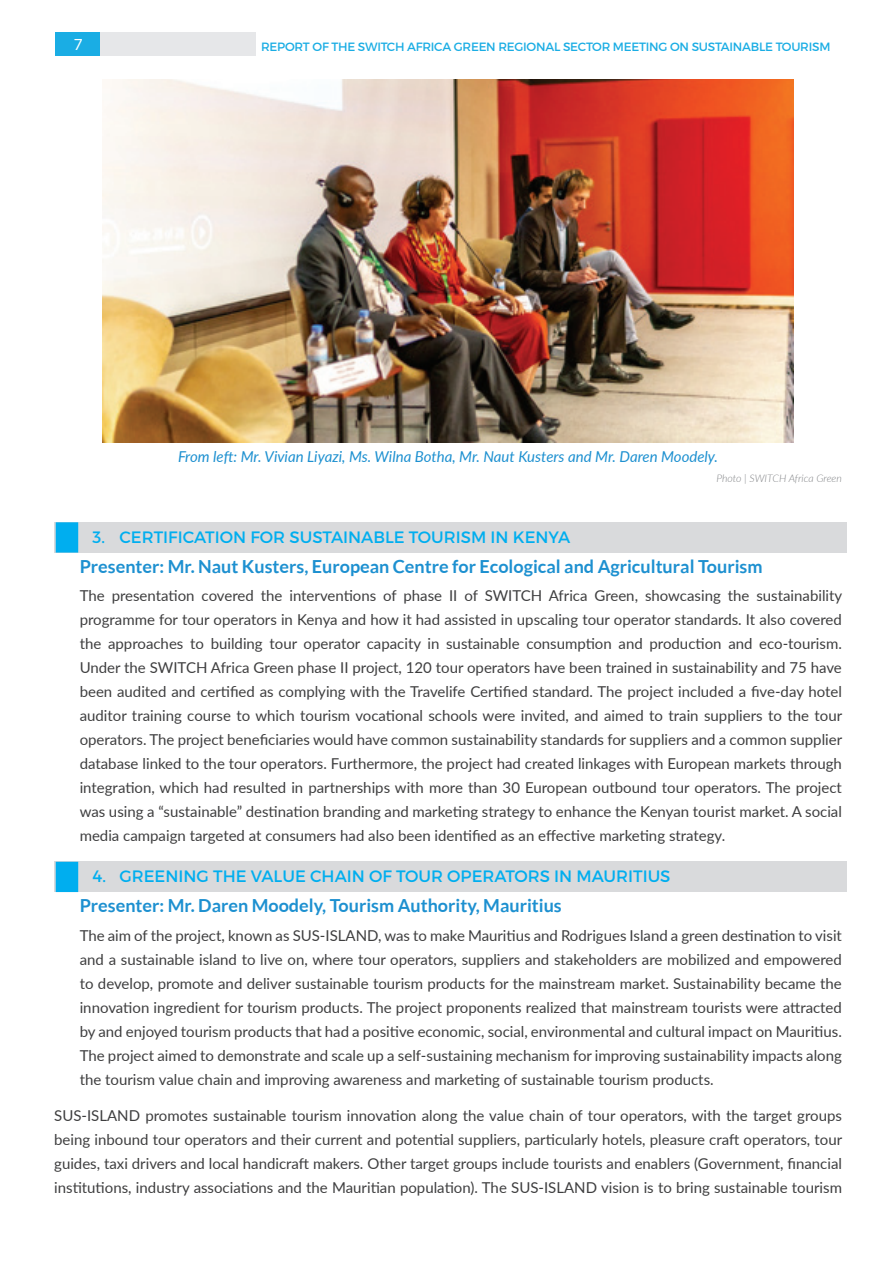
<style>
.page{position:relative;width:893px;height:1263px;background:#fff}
.page>*{position:absolute;margin:0;border:0;box-sizing:border-box;transform-origin:0 0}
.presenter{font:700 18px "Lato";color:#1d90d0}
.t1{font:16.5px "Montserrat";color:#00aeef}
.t2{font:15.3px "Lato";color:#fff}
.Presenter_content{font:15px/24px "Lato";color:#3e3e3f;text-align:justify}
.content{font:15px/24px "Lato";color:#3e3e3f;text-align:justify}
.t3{font:italic 15px "Lato";color:#1d90d0}
.t4{font:12px "Montserrat";letter-spacing:-.02em;color:#1aade4}
.credit{font:italic 300 10.5px "Lato";color:#808285}
</style>
<div class="page">
<div style="left:54px;top:522px;width:792px;height:31px;background:#d9dadc"></div>
<div style="left:56px;top:522px;width:22px;height:31px;background:#00aeef"></div>
<div style="left:54px;top:862px;width:792px;height:30px;background:#d9dadc"></div>
<div style="left:56px;top:862px;width:22px;height:30px;background:#00aeef"></div>
<img style="left:102px;top:80px;width:692px;height:363px">
<div style="left:100px;top:32px;width:155px;height:24px;background:#e6e7e9"></div>
<div style="left:55px;top:32px;width:45px;height:24px;background:#1aade4"></div>
<p class="t2" style="left:74px;top:33px;width:10px">7</p>
<p class="t4" style="left:261px;top:39px;width:571px">REPORT OF THE SWITCH AFRICA GREEN REGIONAL SECTOR MEETING ON SUSTAINABLE TOURISM</p>
<p class="t3" style="left:178px;top:446px;width:542px">From left: Mr. Vivian Liyazi, Ms. Wilna Botha, Mr. Naut Kusters and Mr. Daren Moodely.</p>
<p class="credit" style="left:716px;top:471px;width:127px">Photo | SWITCH Africa Green</p>
<p class="t1" style="left:92px;top:527px;width:479px">3. CERTIFICATION FOR SUSTAINABLE TOURISM IN KENYA</p>
<p class="presenter" style="left:80px;top:556px;width:684px">Presenter: Mr. Naut Kusters, European Centre for Ecological and Agricultural Tourism</p>
<p class="Presenter_content" style="left:80px;top:583px;width:764px">The presentation covered the interventions of phase II of SWITCH Africa Green, showcasing the sustainability programme for tour operators in Kenya and how it had assisted in upscaling tour operator standards. It also covered the approaches to building tour operator capacity in sustainable consumption and production and eco-tourism.<br>Under the SWITCH Africa Green phase II project, 120 tour operators have been trained in sustainability and 75 have been audited and certified as complying with the Travelife Certified standard. The project included a five-day hotel auditor training course to which tourism vocational schools were invited, and aimed to train suppliers to the tour operators. The project beneficiaries would have common sustainability standards for suppliers and a common supplier database linked to the tour operators. Furthermore, the project had created linkages with European markets through integration, which had resulted in partnerships with more than 30 European outbound tour operators. The project was using a “sustainable” destination branding and marketing strategy to enhance the Kenyan tourist market. A social media campaign targeted at consumers had also been identified as an effective marketing strategy.</p>
<p class="t1" style="left:92px;top:866px;width:580px">4. GREENING THE VALUE CHAIN OF TOUR OPERATORS IN MAURITIUS</p>
<p class="presenter" style="left:80px;top:895px;width:484px">Presenter: Mr. Daren Moodely, Tourism Authority, Mauritius</p>
<p class="Presenter_content" style="left:80px;top:922px;width:764px">The aim of the project, known as SUS-ISLAND, was to make Mauritius and Rodrigues Island a green destination to visit and a sustainable island to live on, where tour operators, suppliers and stakeholders are mobilized and empowered to develop, promote and deliver sustainable tourism products for the mainstream market. Sustainability became the innovation ingredient for tourism products. The project proponents realized that mainstream tourists were attracted by and enjoyed tourism products that had a positive economic, social, environmental and cultural impact on Mauritius.<br>The project aimed to demonstrate and scale up a self-sustaining mechanism for improving sustainability impacts along the tourism value chain and improving awareness and marketing of sustainable tourism products.</p>
<p class="content" style="left:54px;top:1103px;width:789px">SUS-ISLAND promotes sustainable tourism innovation along the value chain of tour operators, with the target groups being inbound tour operators and their current and potential suppliers, particularly hotels, pleasure craft operators, tour guides, taxi drivers and local handicraft makers. Other target groups include tourists and enablers (Government, financial institutions, industry associations and the Mauritian population). The SUS-ISLAND vision is to bring sustainable tourism</p>
</div>
